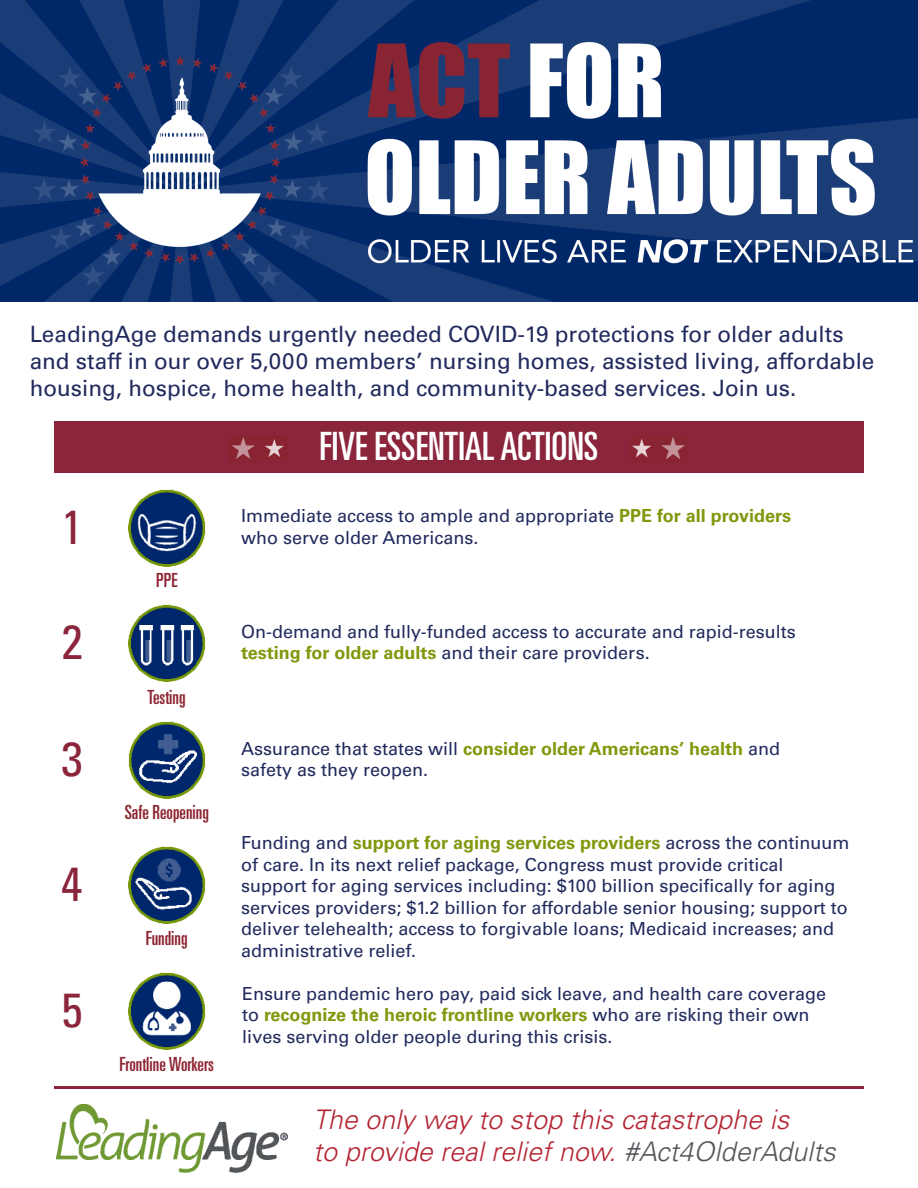
<style>
.page{position:relative;width:918px;height:1188px;background:#fff}
.page>*{position:absolute;margin:0;border:0;box-sizing:border-box;transform-origin:0 0}
.t1{font:condensed 48px "Univers LT Std";color:#8a253b}
.t2{font:ultra-condensed 39px "Univers LT Std";color:#fff}
.t3{font:italic 300 27px/32.4px "Univers LT Std";color:#b42434}
.t4{font:22.5px/27px "Univers LT Std";color:#212a5d}
.t5{font:ultra-condensed 19.5px "Univers LT Std";color:#8d2431}
.t6{font:18px/21.6px "Univers LT Std";color:#212a5d}
.s1{font-weight:700;color:#81980d}
.s2{color:#54555a}
</style>
<div class="page">
<div style="left:54px;top:422px;width:810px;height:51px;background:#8a253b"></div>
<img style="left:0;top:0;width:918px;height:302px">
<img style="left:231px;top:435px;width:53px;height:26px">
<img style="left:632px;top:437px;width:53px;height:23px">
<hr style="left:54px;top:1086px;width:810px;height:3px;background:#8a253b">
<img style="left:128px;top:722px;width:78px;height:77px">
<img style="left:128px;top:972px;width:77px;height:77px">
<img style="left:128px;top:489px;width:77px;height:78px">
<img style="left:128px;top:847px;width:77px;height:77px">
<img style="left:128px;top:604px;width:77px;height:78px">
<img style="left:57px;top:1105px;width:230px;height:67px">
<p class="t4" style="left:30px;top:321px;width:846px">LeadingAge demands urgently needed COVID-19 protections for older adults and staff in our over 5,000 members’ nursing homes, assisted living, affordable housing, hospice, home health, and community-based services. Join us.</p>
<p class="t1" style="left:62px;top:496px;width:23px">1</p>
<p class="t1" style="left:62px;top:612px;width:23px">2</p>
<p class="t1" style="left:62px;top:729px;width:23px">3</p>
<p class="t1" style="left:61px;top:854px;width:23px">4</p>
<p class="t1" style="left:62px;top:979px;width:23px">5</p>
<p class="t5" style="left:156px;top:569px;width:23px">PPE</p>
<p class="t5" style="left:148px;top:685px;width:39px">Testing</p>
<p class="t5" style="left:125px;top:801px;width:86px">Safe Reopening</p>
<p class="t5" style="left:146px;top:927px;width:43px">Funding</p>
<p class="t5" style="left:119px;top:1053px;width:96px">Frontline Workers</p>
<p class="t2" style="left:320px;top:424px;width:280px">FIVE ESSENTIAL ACTIONS</p>
<p class="t6" style="left:241px;top:505px;width:551px">Immediate access to ample and appropriate <span class="s1">PPE for all providers </span>who serve older Americans.</p>
<p class="t6" style="left:241px;top:620px;width:556px">On-demand and fully-funded access to accurate and rapid-results <span class="s1">testing for older adults</span> and their care providers.</p>
<p class="t6" style="left:241px;top:738px;width:540px">Assurance that states will <span class="s1">consider older Americans’ health</span> and safety as they reopen.</p>
<p class="t6" style="left:241px;top:832px;width:610px">Funding and <span class="s1">support for aging services providers</span> across the continuum of care. In its next relief package, Congress must provide critical support for aging services including: $100 billion specifically for aging services providers; $1.2 billion for affordable senior housing; support to deliver telehealth; access to forgivable loans; Medicaid increases; and administrative relief.</p>
<p class="t6" style="left:242px;top:983px;width:586px">Ensure pandemic hero pay, paid sick leave, and health care coverage to <span class="s1">recognize the heroic frontline workers</span> who are risking their own lives serving older people during this crisis.</p>
<p class="t3" style="left:313px;top:1103px;width:524px">The only way to stop this catastrophe is<br>to provide real relief now. <span class="s2">#Act4OlderAdults</span></p>
</div>
